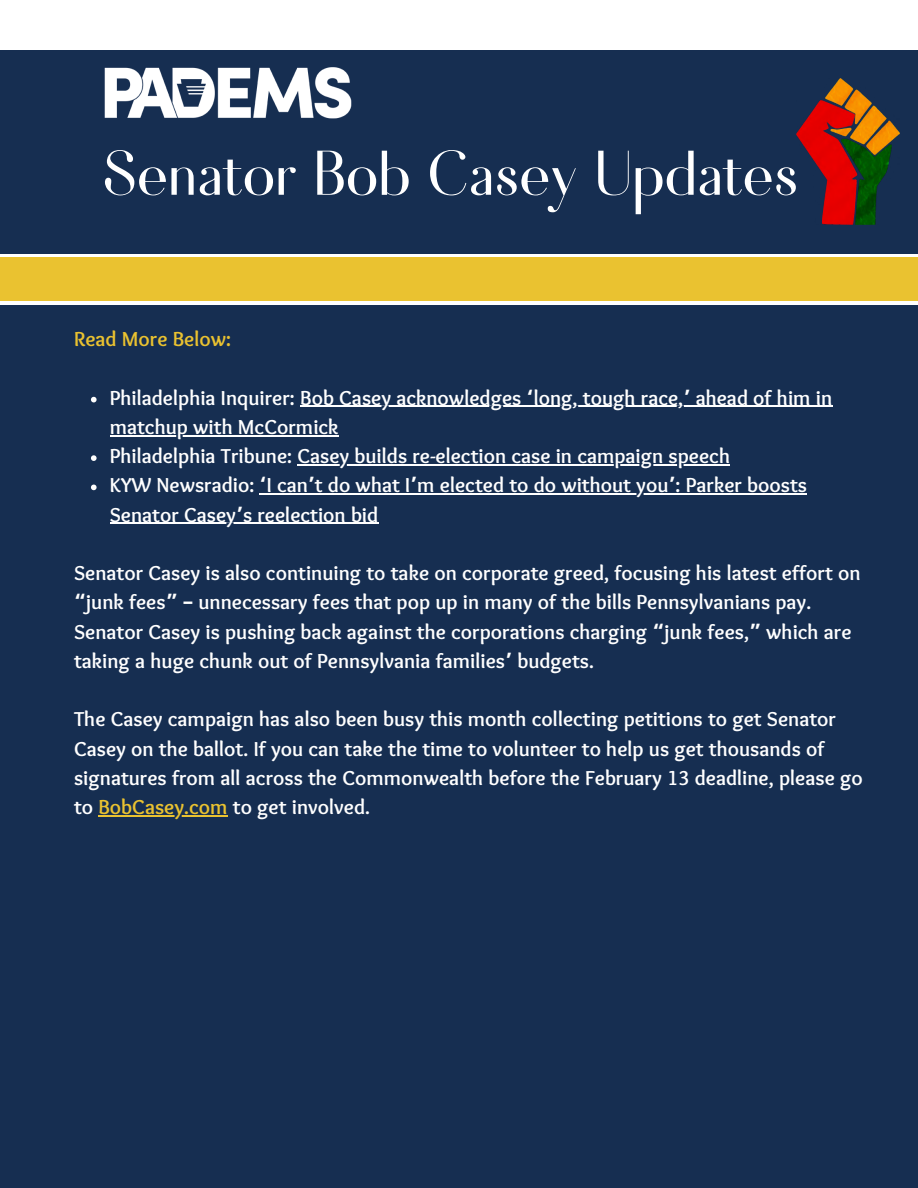
<style>
.page{position:relative;width:918px;height:1188px;background:#fff}
.page>*{position:absolute;margin:0;border:0;box-sizing:border-box;transform-origin:0 0}
.t1{font:84.3px "Fiona";color:#fff}
.t2{font:700 21px/29.2px "Sukar";color:#fff}
.t3{font:700 21px "Sukar";color:#eac230}
.s1{font-family:"Noto Sans Gurmukhi"}
.s2{color:#eac230}
</style>
<div class="page">
<div style="left:0;top:257px;width:918px;height:44px;background:#eac230"></div>
<div style="left:0;top:50px;width:918px;height:203px;background:#162e51"></div>
<img style="left:104px;top:67px;width:248px;height:52px">
<div style="left:0;top:306px;width:918px;height:882px;background:#162e51"></div>
<svg style="left:91px;top:397px;width:6px;height:5px"></svg>
<hr style="left:300px;top:406px;width:532px;height:1px;background:#fff">
<hr style="left:110px;top:435px;width:229px;height:1px;background:#fff">
<svg style="left:91px;top:455px;width:6px;height:6px"></svg>
<hr style="left:297px;top:464px;width:433px;height:1px;background:#fff">
<svg style="left:91px;top:485px;width:6px;height:5px"></svg>
<hr style="left:260px;top:494px;width:547px;height:1px;background:#fff">
<hr style="left:110px;top:523px;width:268px;height:1px;background:#fff">
<hr style="left:98px;top:815px;width:130px;height:1px;background:#eac230">
<img style="left:796px;top:79px;width:104px;height:146px">
<p class="t1" style="left:102px;top:127px;width:698px">Senator Bob Casey Updates</p>
<h1 class="t3" style="left:74px;top:327px;width:159px">Read More Below:</h1>
<h2 class="t2" style="left:110px;top:385px;width:724px">Philadelphia Inquirer: Bob Casey acknowledges <span class="s1">‘</span>long, tough race,<span class="s1">’</span> ahead of him in</h2>
<p class="t2" style="left:110px;top:414px;width:622px">matchup with McCormick<br>Philadelphia Tribune: Casey builds re-election case in campaign speech</p>
<p class="t2" style="left:110px;top:473px;width:699px">KYW Newsradio: <span class="s1">‘</span>I can<span class="s1">’</span>t do what I<span class="s1">’</span>m elected to do without you<span class="s1">’</span>: Parker boosts</p>
<h2 class="t2" style="left:110px;top:502px;width:270px">Senator Casey<span class="s1">’</span>s reelection bid</h2>
<h2 class="t2" style="left:74px;top:560px;width:788px">Senator Casey is also continuing to take on corporate greed, focusing his latest effort on <span class="s1">“</span>junk fees<span class="s1">” –</span> unnecessary fees that pop up in many of the bills Pennsylvanians pay.<br>Senator Casey is pushing back against the corporations charging <span class="s1">“</span>junk fees,<span class="s1">”</span> which are taking a huge chunk out of Pennsylvania families<span class="s1">’</span> budgets.</h2>
<p class="t2" style="left:74px;top:707px;width:790px">The Casey campaign has also been busy this month collecting petitions to get Senator Casey on the ballot. If you can take the time to volunteer to help us get thousands of signatures from all across the Commonwealth before the February 13 deadline, please go to <span class="s2">BobCasey.com</span> to get involved.</p>
</div>
